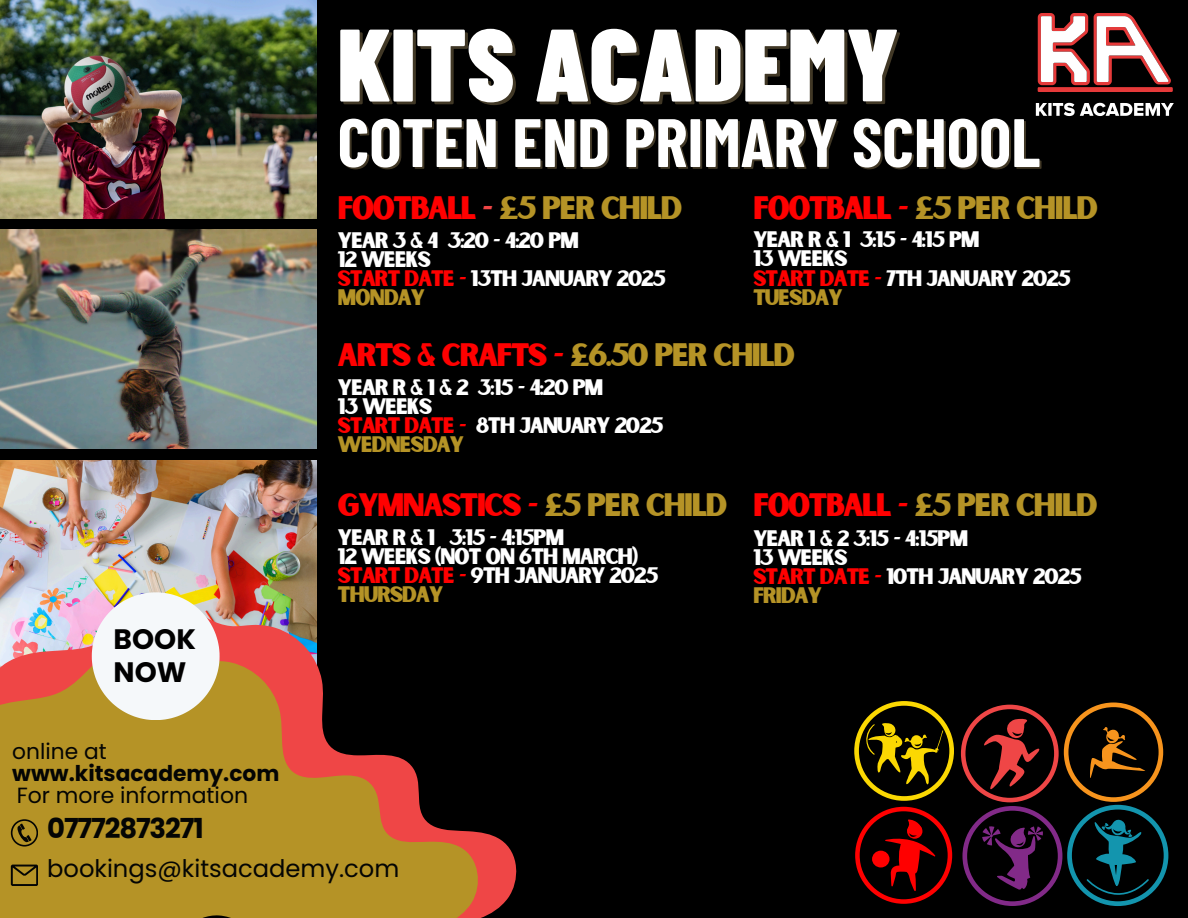
<style>
.page{position:relative;width:1188px;height:918px;background:#000}
.page>*{position:absolute;margin:0;border:0;box-sizing:border-box;transform-origin:0 0}
.t1{font:900 102.75px "Barlow Condensed";color:#fff}
.t2{font:700 68.4px "Barlow Condensed";color:#fff}
.t3{font:31.05px "Sunborn Sans One";letter-spacing:-.065em;color:#b59326}
.t4{font:31.05px "Sunborn Sans One";letter-spacing:-.065em;color:#f00}
.t5{font:700 28.05px "Poppins";color:#000}
.t6{font:700 27.45px "Poppins";letter-spacing:-.04em;color:#040504}
.t7{font:24.15px "Poppins";color:#040504}
.t8{font:21.9px "Poppins";color:#040504}
.t9{font:700 21.75px "Poppins";color:#040504}
.t10{font:21.75px "Poppins";color:#040504}
.t11{font:21.45px "Sunborn Sans One";letter-spacing:-.065em;color:#fff}
.t12{font:21.45px "Sunborn Sans One";letter-spacing:-.065em;color:#b59326}
.s1{color:#f00}
.s2{color:#ef4646}
.s3{color:#b59326}
</style>
<div class="page">
<img style="left:0;top:0;width:316px;height:218px">
<img style="left:0;top:230px;width:316px;height:219px">
<img style="left:0;top:460px;width:316px;height:109px">
<img style="left:0;top:569px;width:517px;height:331px">
<svg style="left:0;top:625px;width:507px;height:293px;fill:#b59326"></svg>
<svg style="left:92px;top:592px;width:127px;height:128px;background:#ece6d7"></svg>
<svg style="left:11px;top:819px;width:27px;height:27px"></svg>
<svg style="left:11px;top:865px;width:27px;height:21px"></svg>
<svg style="left:1037px;top:13px;width:136px;height:79px"></svg>
<svg style="left:1036px;top:103px;width:138px;height:13px"></svg>
<svg style="left:855px;top:807px;width:97px;height:97px"></svg>
<svg style="left:854px;top:701px;width:100px;height:100px"></svg>
<svg style="left:961px;top:703px;width:207px;height:203px"></svg>
<p class="t1" style="left:338px;top:-1px;width:563px">KITS ACADEMY</p>
<p class="t2" style="left:338px;top:99px;width:704px">COTEN END PRIMARY SCHOOL</p>
<p class="t3" style="left:338px;top:188px;width:347px"><span class="s1">FOOTBALL</span> <span class="s2">-</span> £5 PER CHILD</p>
<p class="t11" style="left:338px;top:226px;width:243px">YEAR 3 &amp; 4 3:20 - 4:20 PM</p>
<p class="t11" style="left:338px;top:245px;width:95px">12 WEEKS</p>
<h4 class="t11" style="left:338px;top:265px;width:330px"><span class="s1">START DATE -</span> 13TH JANUARY 2025</h4>
<p class="t12" style="left:338px;top:284px;width:89px">MONDAY</p>
<p class="t3" style="left:753px;top:188px;width:347px"><span class="s1">FOOTBALL -</span> £5 PER CHILD</p>
<p class="t11" style="left:753px;top:226px;width:228px">YEAR R &amp; 1 3:15 - 4:15 PM</p>
<p class="t11" style="left:753px;top:245px;width:96px">13 WEEKS</p>
<h4 class="t11" style="left:753px;top:264px;width:319px"><span class="s1">START DATE -</span> 7TH JANUARY 2025</h4>
<h4 class="t12" style="left:753px;top:283px;width:91px">TUESDAY</h4>
<p class="t3" style="left:338px;top:335px;width:459px"><span class="s1">ARTS &amp; CRAFTS -</span> £6.50 PER CHILD</p>
<p class="t11" style="left:338px;top:373px;width:267px">YEAR R &amp; 1 &amp; 2 3:15 - 4:20 PM</p>
<p class="t11" style="left:338px;top:392px;width:96px">13 WEEKS</p>
<p class="t11" style="left:338px;top:411px;width:328px"><span class="s1">START DATE -</span> 8TH JANUARY 2025</p>
<p class="t12" style="left:338px;top:431px;width:128px">WEDNESDAY</p>
<p class="t5" style="left:114px;top:620px;width:84px">BOOK</p>
<p class="t5" style="left:114px;top:653px;width:74px">NOW</p>
<h2 class="t10" style="left:12px;top:737px;width:96px">online at</h2>
<h4 class="t9" style="left:12px;top:758px;width:269px">www.kitsacademy.com</h4>
<h4 class="t8" style="left:17px;top:780px;width:233px">For more information</h4>
<p class="t4" style="left:338px;top:485px;width:391px">GYMNASTICS - <span class="s3">£5 PER CHILD</span></p>
<p class="t11" style="left:338px;top:523px;width:228px">YEAR R &amp; 1 3:15 - 4:15PM</p>
<p class="t11" style="left:338px;top:542px;width:302px">12 WEEKS (NOT ON 6TH MARCH)</p>
<p class="t11" style="left:338px;top:561px;width:322px"><span class="s1">START DATE -</span> 9TH JANUARY 2025</p>
<p class="t12" style="left:338px;top:581px;width:107px">THURSDAY</p>
<h1 class="t6" style="left:47px;top:809px;width:158px">07772873271</h1>
<p class="t7" style="left:47px;top:852px;width:354px">bookings@kitsacademy.com</p>
<h6 class="t3" style="left:753px;top:485px;width:346px"><span class="s1">FOOTBALL -</span> £5 PER CHILD</h6>
<p class="t11" style="left:753px;top:524px;width:217px">YEAR 1 &amp; 2 3:15 - 4:15PM</p>
<p class="t11" style="left:753px;top:543px;width:96px">13 WEEKS</p>
<h6 class="t11" style="left:753px;top:563px;width:331px"><span class="s1">START DATE -</span> 10TH JANUARY 2025</h6>
<h5 class="t12" style="left:753px;top:582px;width:71px">FRIDAY</h5>
</div>
